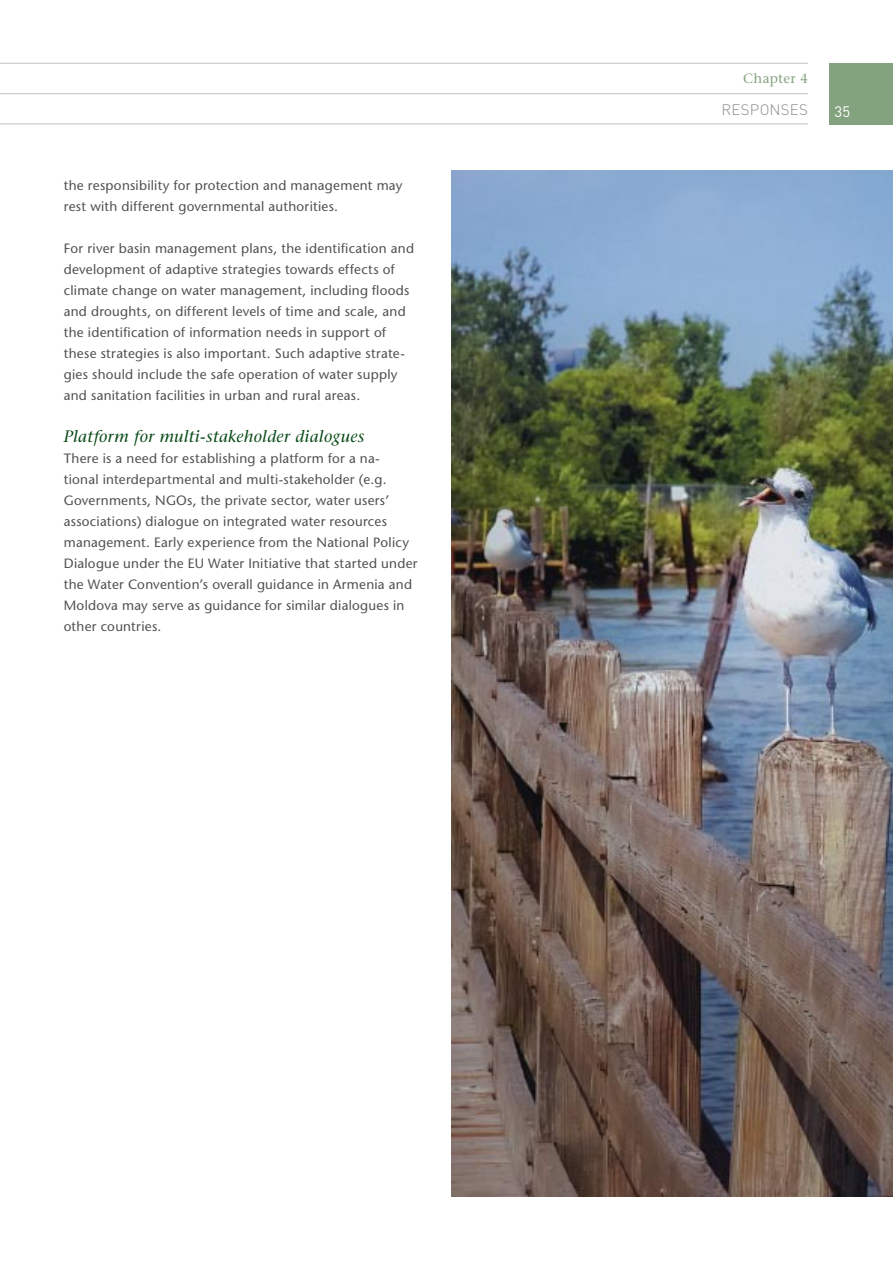
<style>
.page{position:relative;width:893px;height:1263px;background:#fff}
.page>*{position:absolute;margin:0;border:0;box-sizing:border-box;transform-origin:0 0}
.t1{font:italic 16.5px "Stone Serif";letter-spacing:.02em;color:#094a18}
.t2{font:300 15px "DIN";letter-spacing:.01em;color:#8a8c8f}
.t3{font:15px "DIN";color:#fff}
.t4{font:13.5px/21px "Stone Sans";letter-spacing:.02em;color:#505153}
.t5{font:13.5px "Stone Serif";letter-spacing:.02em;color:#83a27e}
</style>
<div class="page">
<hr style="left:0;top:63px;width:808px;height:1px;background:#c0c2c4">
<hr style="left:0;top:93px;width:808px;height:1px;background:#c0c2c4">
<hr style="left:0;top:124px;width:808px;height:1px;background:#c0c2c4">
<div style="left:829px;top:63px;width:64px;height:61px;background:#83a27e"></div>
<img style="left:452px;top:170px;width:441px;height:1026px">
<p class="t4" style="left:64px;top:174px;width:340px">the responsibility for protection and management may rest with different governmental authorities.</p>
<p class="t4" style="left:64px;top:237px;width:352px">For river basin management plans, the identification and development of adaptive strategies towards effects of climate change on water management, including floods and droughts, on different levels of time and scale, and the identification of information needs in support of these strategies is also important. Such adaptive strate&shy;gies should include the safe operation of water supply and sanitation facilities in urban and rural areas.</p>
<p class="t1" style="left:64px;top:426px;width:302px">Platform for multi-stakeholder dialogues</p>
<p class="t4" style="left:64px;top:447px;width:355px">There is a need for establishing a platform for a na&shy;tional interdepartmental and multi-stakeholder (e.g.<br>Governments, NGOs, the private sector, water users’ associations) dialogue on integrated water resources management. Early experience from the National Policy Dialogue under the EU Water Initiative that started under the Water Convention’s overall guidance in Armenia and Moldova may serve as guidance for similar dialogues in other countries.</p>
<p class="t5" style="left:743px;top:70px;width:66px">Chapter 4</p>
<p class="t2" style="left:722px;top:100px;width:88px">RESPONSES</p>
<p class="t3" style="left:834px;top:102px;width:17px">35</p>
</div>
